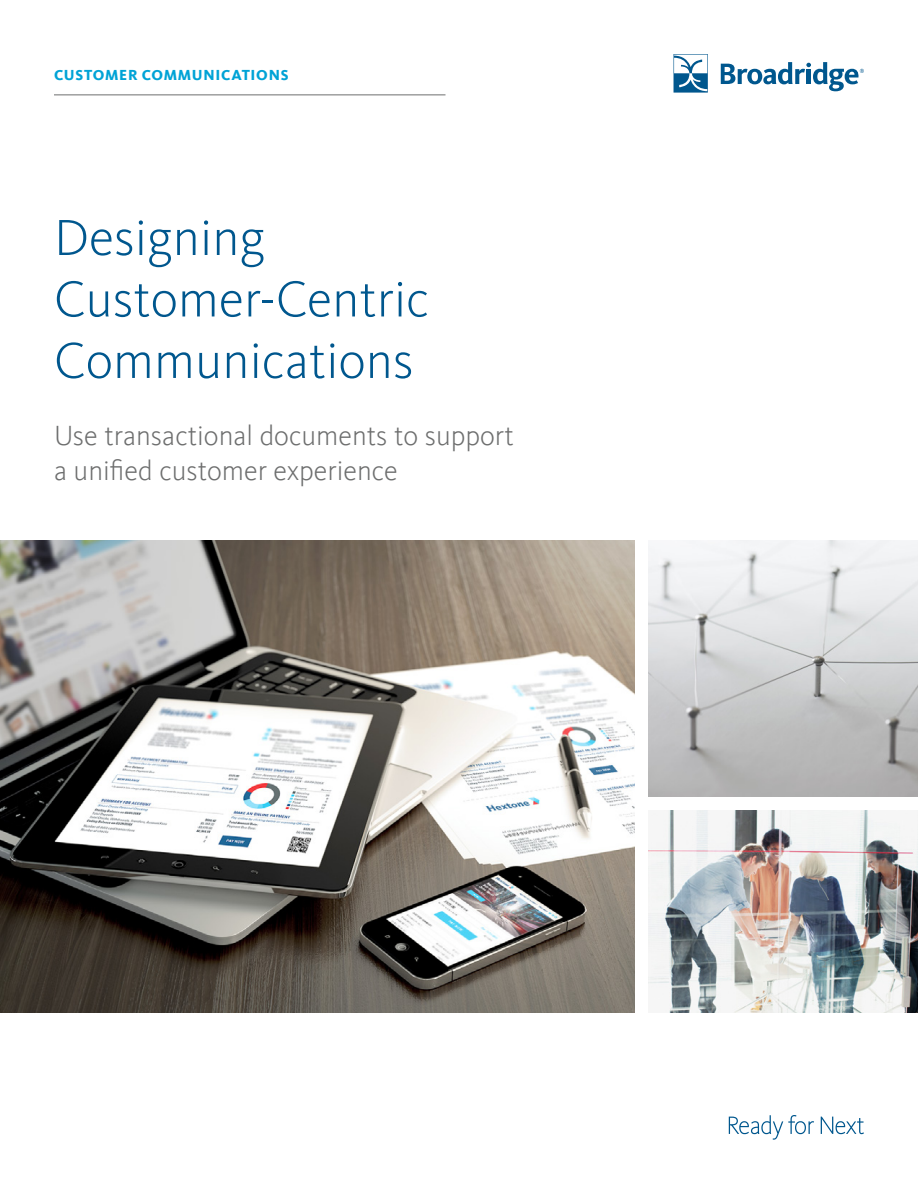
<style>
.page{position:relative;width:918px;height:1188px;background:#fff}
.page>*{position:absolute;margin:0;border:0;box-sizing:border-box;transform-origin:0 0}
.t1{font:300 52.5px/61.5px "Kievit Offc";color:#00578e}
.t2{font:300 28.5px/34.5px "Kievit Offc";color:#6d6e6e}
.t3{font:800 15px "Kievit Offc";letter-spacing:.045em;color:#00a3d6}
</style>
<div class="page">
<svg style="left:721px;top:62px;width:143px;height:29px"></svg>
<svg style="left:674px;top:54px;width:34px;height:39px"></svg>
<svg style="left:729px;top:1115px;width:85px;height:25px"></svg>
<svg style="left:821px;top:1117px;width:43px;height:17px"></svg>
<img style="left:0;top:540px;width:634px;height:472px">
<img style="left:648px;top:810px;width:270px;height:202px">
<img style="left:648px;top:540px;width:270px;height:256px">
<hr style="left:54px;top:94px;width:392px;height:1px;background:#6d6e6e">
<p class="t3" style="left:54px;top:66px;width:236px">CUSTOMER COMMUNICATIONS</p>
<h1 class="t1" style="left:54px;top:208px;width:376px">Designing<br>Customer-Centric<br>Communications</h1>
<p class="t2" style="left:54px;top:419px;width:461px">Use transactional documents to support a unified customer experience</p>
</div>
